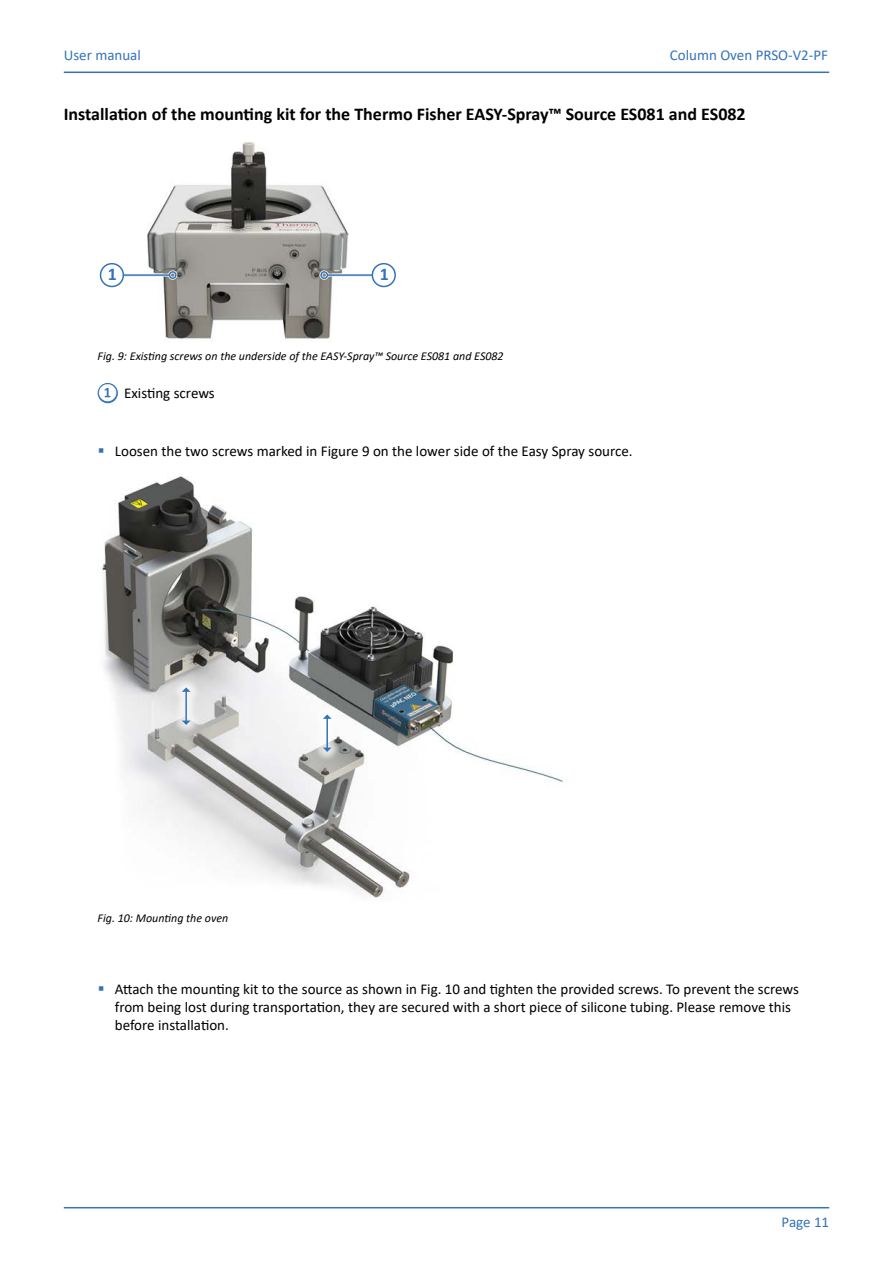
<style>
.page{position:relative;width:893px;height:1263px;background:#fff}
.page>*{position:absolute;margin:0;border:0;box-sizing:border-box;transform-origin:0 0}
.t1{font:700 18px "Calibri";color:#000}
.t2{font:700 18px "Calibri";color:#3373b9}
.t3{font:15px/18px "Calibri";color:#000}
.t4{font:15px "Calibri";color:#3373b9}
.t5{font:italic 12px "Calibri";color:#000}
.s1{font-weight:700;color:#3373b8}
</style>
<div class="page">
<hr style="left:64px;top:1207px;width:765px;height:1px;background:#3373b9">
<hr style="left:64px;top:72px;width:765px;height:1px;background:#3373b9">
<img style="left:147px;top:142px;width:249px;height:197px">
<svg style="left:320px;top:270px;width:53px;height:10px"></svg>
<div style="left:372px;top:264px;width:23px;height:22px;background:#fff;border-radius:50%"></div>
<div style="left:372px;top:263px;width:24px;height:24px;border:2px solid #3373b9;border-radius:50%"></div>
<svg style="left:123px;top:270px;width:54px;height:10px"></svg>
<div style="left:100px;top:263px;width:24px;height:24px;border:2px solid #3373b9;border-radius:50%"></div>
<img style="left:102px;top:477px;width:462px;height:421px">
<img style="left:312px;top:703px;width:31px;height:61px">
<img style="left:316px;top:708px;width:22px;height:50px">
<svg style="left:323px;top:747px;width:9px;height:5px"></svg>
<hr style="left:326px;top:717px;width:2px;height:33px;background:#3373b9">
<svg style="left:323px;top:714px;width:9px;height:5px"></svg>
<img style="left:171px;top:676px;width:31px;height:61px">
<img style="left:175px;top:681px;width:22px;height:50px">
<svg style="left:182px;top:720px;width:9px;height:5px"></svg>
<hr style="left:185px;top:690px;width:2px;height:33px;background:#3373b9">
<svg style="left:182px;top:687px;width:9px;height:5px"></svg>
<p class="t4" style="left:64px;top:45px;width:79px">User manual</p>
<p class="t4" style="left:670px;top:45px;width:160px">Column Oven PRSO-V2-PF</p>
<p class="t1" style="left:64px;top:101px;width:683px">Installation of the mounting kit for the Thermo Fisher EASY-Spray™ Source ES081 and ES082</p>
<p class="t2" style="left:107px;top:262px;width:11px">1</p>
<p class="t2" style="left:379px;top:262px;width:11px">1</p>
<p class="t5" style="left:98px;top:348px;width:408px">Fig. 9: Existing screws on the underside of the EASY-Spray™ Source ES081 and ES082</p>
<p class="t3" style="left:98px;top:384px;width:119px"><span class="s1">❶</span> Existing screws</p>
<p class="t3" style="left:115px;top:441px;width:519px">Loosen the two screws marked in Figure 9 on the lower side of the Easy Spray source.</p>
<p class="t5" style="left:98px;top:909px;width:132px">Fig. 10: Mounting the oven</p>
<p class="t3" style="left:115px;top:979px;width:686px">Attach the mounting kit to the source as shown in Fig. 10 and tighten the provided screws. To prevent the screws from being lost during transportation, they are secured with a short piece of silicone tubing. Please remove this before installation.</p>
<p class="t4" style="left:782px;top:1212px;width:49px">Page 11</p>
</div>
